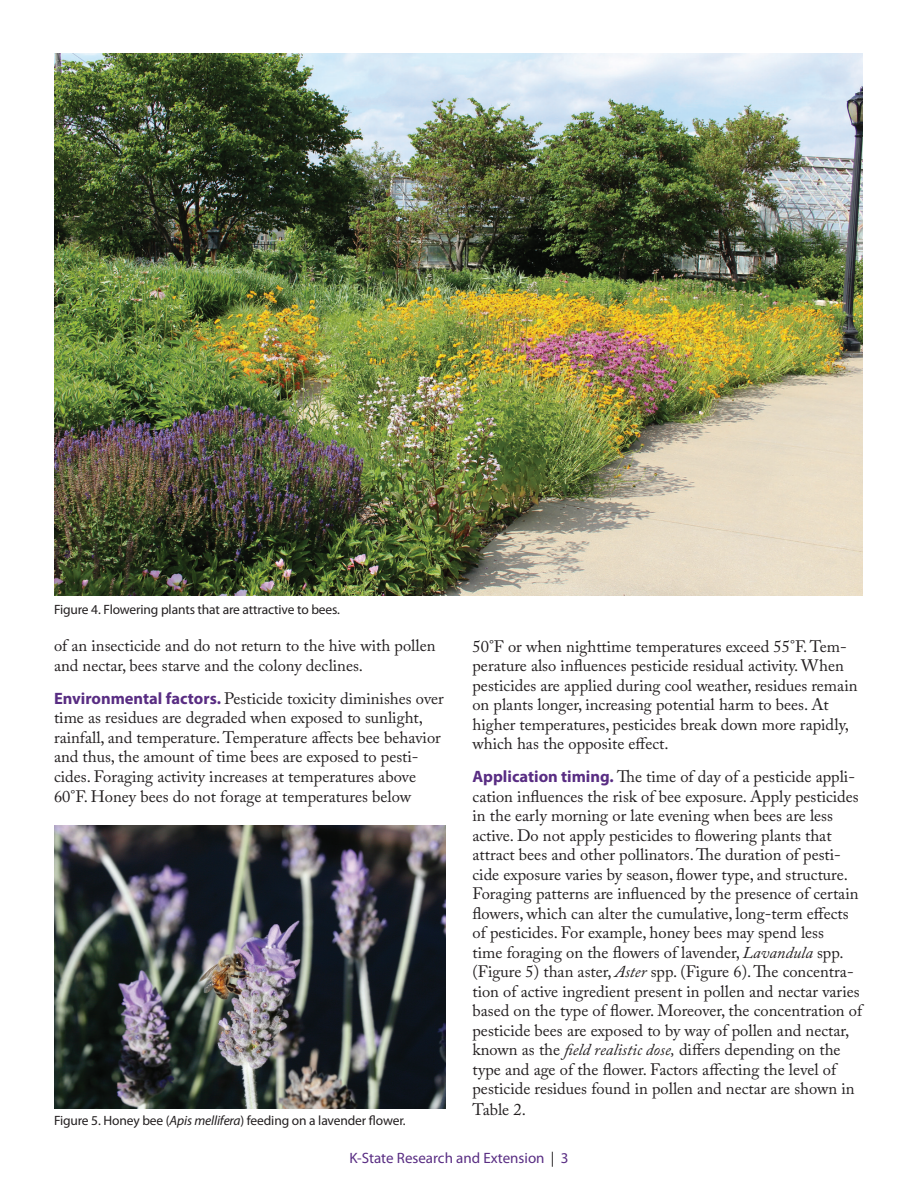
<style>
.page{position:relative;width:918px;height:1188px;background:#fff}
.page>*{position:absolute;margin:0;border:0;box-sizing:border-box;transform-origin:0 0}
.t1{font:16.5px/19.5px "Adobe Caslon Pro";color:#231f20}
.t2{font:15px "Myriad Pro";color:#592d83}
.t3{font:13.5px "Myriad Pro";letter-spacing:-.01em;color:#231f20}
.s1{font-family:"Myriad Pro";font-weight:700;color:#592d83}
.s2{font-style:italic}
.s3{color:#231f20}
</style>
<div class="page">
<img style="left:54px;top:54px;width:809px;height:542px">
<img style="left:54px;top:825px;width:392px;height:284px">
<p class="t3" style="left:54px;top:601px;width:288px">Figure 4. Flowering plants that are attractive to bees.</p>
<p class="t1" style="left:54px;top:636px;width:383px">of an insecticide and do not return to the hive with pollen and nectar, bees starve and the colony declines.</p>
<p class="t1" style="left:54px;top:689px;width:391px"><span class="s1">Environmental factors.</span> Pesticide toxicity diminishes over time as residues are degraded when exposed to sunlight, rainfall, and temperature. Temperature affects bee behavior and thus, the amount of time bees are exposed to pesti&shy;cides. Foraging activity increases at temperatures above 60°F. Honey bees do not forage at temperatures below</p>
<p class="t3" style="left:54px;top:1112px;width:353px">Figure 5. Honey bee (<span class="s2">Apis mellifera</span>) feeding on a lavender flower.</p>
<p class="t1" style="left:473px;top:636px;width:387px">50°F or when nighttime temperatures exceed 55°F. Tem&shy;perature also influences pesticide residual activity. When pesticides are applied during cool weather, residues remain on plants longer, increasing potential harm to bees. At higher temperatures, pesticides break down more rapidly, which has the opposite effect.</p>
<p class="t1" style="left:473px;top:767px;width:391px"><span class="s1">Application timing.</span> The time of day of a pesticide appli&shy;cation influences the risk of bee exposure. Apply pesticides in the early morning or late evening when bees are less active. Do not apply pesticides to flowering plants that attract bees and other pollinators. The duration of pesti&shy;cide exposure varies by season, flower type, and structure.<br>Foraging patterns are influenced by the presence of certain flowers, which can alter the cumulative, long-term effects of pesticides. For example, honey bees may spend less<br>time foraging on the flowers of lavender, <span class="s2">Lavandula</span> spp. (Figure 5) than aster, <span class="s2">Aster</span> spp. (Figure 6). The concentra&shy;tion of active ingredient present in pollen and nectar varies based on the type of flower. Moreover, the concentration of pesticide bees are exposed to by way of pollen and nectar, known as the <span class="s2">field realistic dose,</span> differs depending on the type and age of the flower. Factors affecting the level of pesticide residues found in pollen and nectar are shown in</p>
<p class="t1" style="left:473px;top:1100px;width:55px">Table 2.</p>
<p class="t2" style="left:349px;top:1149px;width:221px">K-State Research and Extension <span class="s3">|</span> 3</p>
</div>
